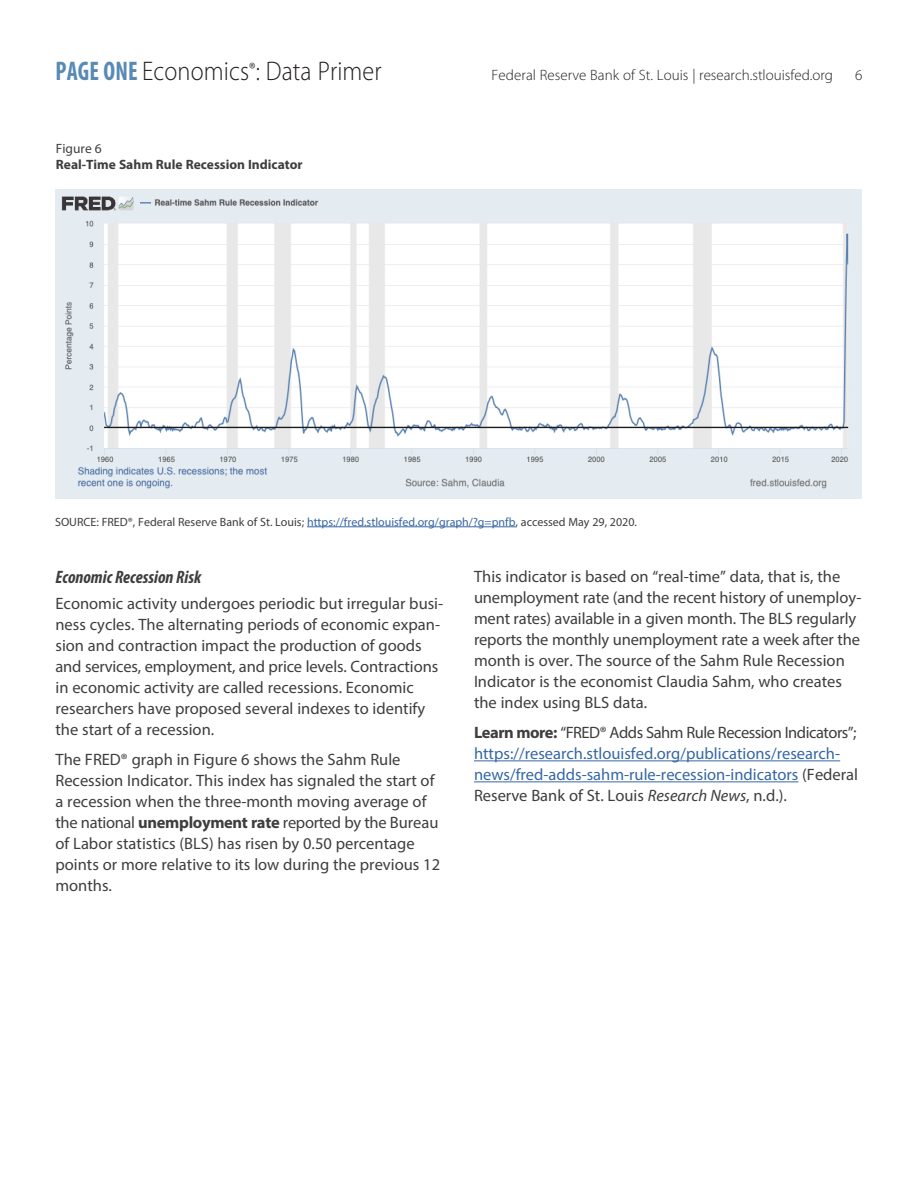
<style>
.page{position:relative;width:918px;height:1188px;background:#fff}
.page>*{position:absolute;margin:0;border:0;box-sizing:border-box;transform-origin:0 0}
.t1{font:300 27px "Myriad Pro";letter-spacing:.005em;color:#231f20;scale:.9 1}
.Section_Head_NEW{font:italic 700 condensed 18px "Myriad Pro";color:#3e3e3f}
.Text{font:16.5px/21px "Myriad Pro";color:#3e3e3f}
.Text-2{font:16.5px/21px "Myriad Pro";color:#3667a4}
.t2{font:300 15px "Myriad Pro";letter-spacing:.005em;color:#231f20}
.Text-3{font:700 13.5px "Myriad Pro";color:#3e3e3f}
.Text-4{font:13.5px "Myriad Pro";color:#3e3e3f}
.Text-5{font:12px "Myriad Pro";color:#3e3e3f}
.s1{font-weight:700;font-stretch:condensed;color:#578ab4}
.s2{color:#3667a4}
.s3{font-weight:700}
.s4{font-weight:700;color:#3e3e3f}
.s5{color:#3e3e3f}
.s6{font-style:italic;color:#3e3e3f}
</style>
<div class="page">
<hr style="left:474px;top:760px;width:366px;height:1px;background:#3667a4">
<hr style="left:474px;top:781px;width:324px;height:1px;background:#3667a4">
<img style="left:56px;top:189px;width:806px;height:310px">
<hr style="left:307px;top:527px;width:209px;height:1px;background:#3667a4">
<p class="t1" style="left:56px;top:56px;width:364px"><span class="s1">PAGE ONE</span> Economics<sup>®</sup>: Data Primer</p>
<p class="t2" style="left:492px;top:67px;width:343px">Federal Reserve Bank of St. Louis | research.stlouisfed.org</p>
<p class="t2" style="left:855px;top:67px;width:9px">6</p>
<p class="Text-4" style="left:56px;top:140px;width:47px">Figure 6</p>
<p class="Text-3" style="left:56px;top:156px;width:248px">Real-Time Sahm Rule Recession Indicator</p>
<p class="Text-5" style="left:55px;top:514px;width:583px">SOURCE: FRED®, Federal Reserve Bank of St. Louis; <span class="s2">https://fred.stlouisfed.org/graph/?g=pnfb</span>, accessed May 29, 2020.</p>
<p class="Section_Head_NEW" style="left:56px;top:566px;width:147px">Economic Recession Risk</p>
<p class="Text" style="left:56px;top:593px;width:389px">Economic activity undergoes periodic but irregular busi&shy;ness cycles. The alternating periods of economic expan&shy;sion and contraction impact the production of goods and services, employment, and price levels. Contractions in economic activity are called recessions. Economic researchers have proposed several indexes to identify the start of a recession.</p>
<p class="Text" style="left:56px;top:749px;width:386px">The FRED® graph in Figure 6 shows the Sahm Rule Recession Indicator. This index has signaled the start of a recession when the three-month moving average of the national <span class="s3">unemployment rate</span> reported by the Bureau of Labor statistics (BLS) has risen by 0.50 percentage points or more relative to its low during the previous 12 months.</p>
<p class="Text" style="left:474px;top:566px;width:389px">This indicator is based on “real-time” data, that is, the unemployment rate (and the recent history of unemploy&shy;ment rates) available in a given month. The BLS regularly reports the monthly unemployment rate a week after the month is over. The source of the Sahm Rule Recession Indicator is the economist Claudia Sahm, who creates the index using BLS data.</p>
<p class="Text-2" style="left:474px;top:722px;width:386px"><span class="s4">Learn more:</span> <span class="s5">“FRED® Adds Sahm Rule Recession Indicators”; </span>https://research.stlouisfed.org/publications/research&shy;news/fred-adds-sahm-rule-recession-indicators <span class="s5">(Federal Reserve Bank of St. Louis</span> <span class="s6">Research News</span><span class="s5">, n.d.).</span></p>
</div>
